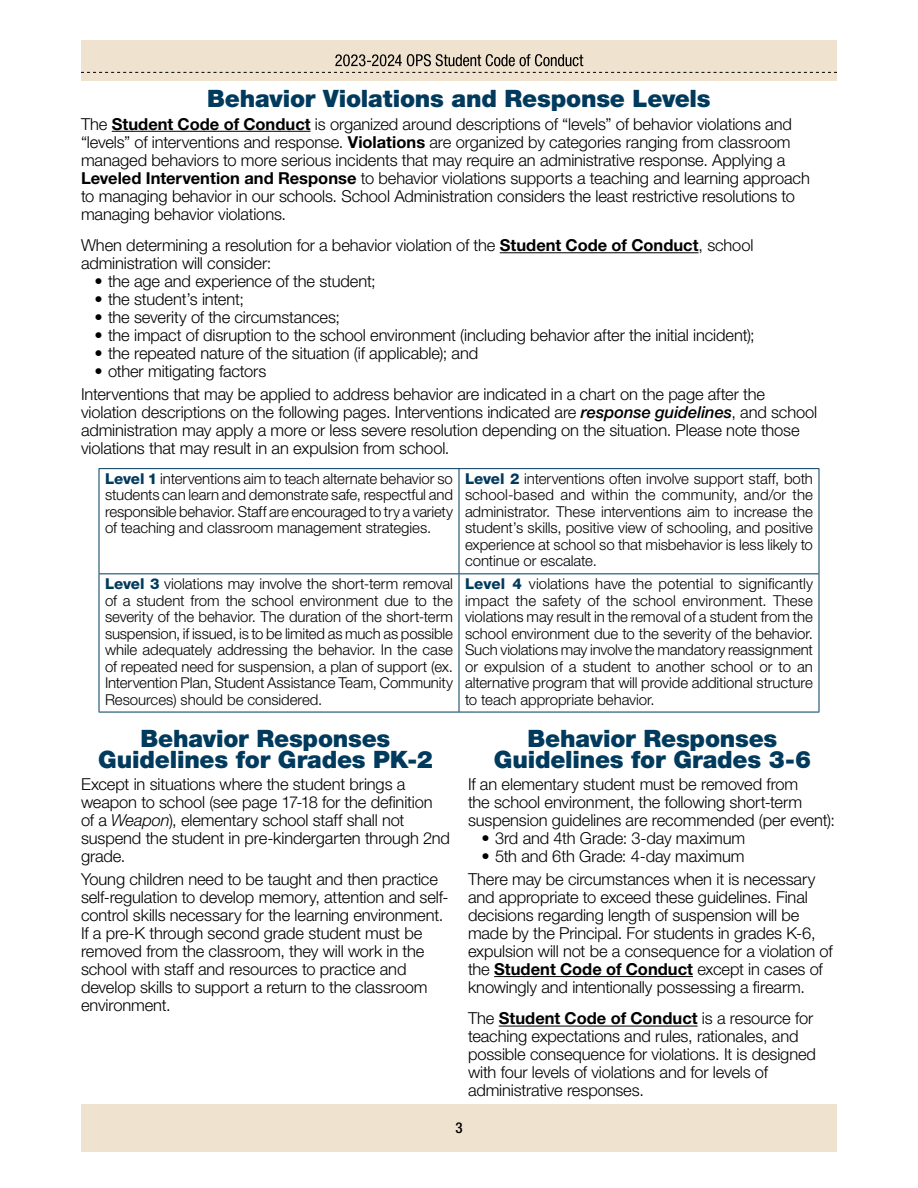
<style>
.page{position:relative;width:918px;height:1188px;background:#fff}
.page>*{position:absolute;margin:0;border:0;box-sizing:border-box;transform-origin:0 0}
.Section_Head{font:900 24px/21px "Helvetica Neue LT Std";letter-spacing:-.01em;color:#003a5d;text-align:center}
.I_R_Paragraph{font:300 16.5px/18px "Helvetica Neue LT Std";letter-spacing:-.01em;color:#000}
.IandR_bullet_list{font:300 16.5px "Helvetica Neue LT Std";letter-spacing:-.01em;color:#000}
.Levels_block_text{font:300 15px/16.5px "Helvetica Neue LT Std";letter-spacing:-.005em;color:#000;text-align:justify}
.t1{font:500 condensed 15px "Helvetica Neue LT Std";color:#000}
.s1{font-weight:700}
.s2{font-weight:500;font-style:italic}
.s3{font-weight:800;color:#003a5d}
.s4{font-style:italic}
</style>
<div class="page">
<div style="left:81px;top:1104px;width:756px;height:48px;background:#efe3cf"></div>
<div style="left:81px;top:40px;width:756px;height:41px;background:#efe3cf"></div>
<svg style="left:335px;top:54px;width:248px;height:12px"></svg>
<svg style="left:81px;top:72px;width:756px;height:1px"></svg>
<hr style="left:112px;top:131px;width:199px;height:1px;background:#000">
<hr style="left:500px;top:252px;width:198px;height:1px;background:#000">
<hr style="left:99px;top:468px;width:360px;height:1px;background:#003a5d">
<hr style="left:99px;top:469px;width:1px;height:104px;background:#003a5d">
<hr style="left:459px;top:468px;width:360px;height:1px;background:#003a5d">
<hr style="left:459px;top:469px;width:1px;height:104px;background:#003a5d">
<hr style="left:819px;top:469px;width:1px;height:104px;background:#003a5d">
<hr style="left:99px;top:573px;width:360px;height:1px;background:#003a5d">
<hr style="left:99px;top:574px;width:1px;height:138px;background:#003a5d">
<hr style="left:459px;top:573px;width:360px;height:1px;background:#003a5d">
<hr style="left:459px;top:574px;width:1px;height:138px;background:#003a5d">
<hr style="left:819px;top:574px;width:1px;height:138px;background:#003a5d">
<hr style="left:99px;top:712px;width:360px;height:1px;background:#003a5d">
<hr style="left:459px;top:712px;width:360px;height:1px;background:#003a5d">
<hr style="left:494px;top:976px;width:199px;height:1px;background:#000">
<hr style="left:499px;top:1026px;width:199px;height:1px;background:#000">
<h1 class="Section_Head" style="left:207px;top:88px;width:505px">Behavior Violations and Response Levels</h1>
<p class="I_R_Paragraph" style="left:81px;top:114px;width:730px">The <span class="s1">Student Code of Conduct</span> is organized around descriptions of “levels” of behavior violations and “levels” of interventions and response. <span class="s1">Violations</span> are organized by categories ranging from classroom managed behaviors to more serious incidents that may require an administrative response. Applying a <span class="s1">Leveled Intervention and Response</span> to behavior violations supports a teaching and learning approach to managing behavior in our schools. School Administration considers the least restrictive resolutions to managing behavior violations.</p>
<p class="I_R_Paragraph" style="left:81px;top:236px;width:674px">When determining a resolution for a behavior violation of the <span class="s1">Student Code of Conduct</span>, school administration will consider:</p>
<p class="IandR_bullet_list" style="left:94px;top:271px;width:283px">• the age and experience of the student;</p>
<p class="IandR_bullet_list" style="left:94px;top:289px;width:151px">• the student’s intent;</p>
<p class="IandR_bullet_list" style="left:94px;top:307px;width:247px">• the severity of the circumstances;</p>
<p class="IandR_bullet_list" style="left:94px;top:325px;width:662px">• the impact of disruption to the school environment (including behavior after the initial incident);</p>
<p class="IandR_bullet_list" style="left:94px;top:343px;width:385px">• the repeated nature of the situation (if applicable); and</p>
<p class="IandR_bullet_list" style="left:94px;top:361px;width:173px">• other mitigating factors</p>
<p class="I_R_Paragraph" style="left:81px;top:384px;width:738px">Interventions that may be applied to address behavior are indicated in a chart on the page after the violation descriptions on the following pages. Interventions indicated are <span class="s2">response guidelines</span>, and school administration may apply a more or less severe resolution depending on the situation. Please note those violations that may result in an expulsion from school.</p>
<p class="Levels_block_text" style="left:105px;top:470px;width:350px"><span class="s3">Level 1</span> interventions aim to teach alternate behavior so students can learn and demonstrate safe, respectful and responsible behavior. Staff are encouraged to try a variety of teaching and classroom management strategies.</p>
<p class="Levels_block_text" style="left:465px;top:470px;width:350px"><span class="s3">Level 2</span> interventions often involve support staff, both school-based and within the community, and/or the administrator. These interventions aim to increase the student’s skills, positive view of schooling, and positive experience at school so that misbehavior is less likely to continue or escalate.</p>
<p class="Levels_block_text" style="left:105px;top:575px;width:350px"><span class="s3">Level 3</span> violations may involve the short-term removal of a student from the school environment due to the severity of the behavior. The duration of the short-term suspension, if issued, is to be limited as much as possible while adequately addressing the behavior. In the case of repeated need for suspension, a plan of support (ex.<br>Intervention Plan, Student Assistance Team, Community Resources) should be considered.</p>
<p class="Levels_block_text" style="left:465px;top:575px;width:350px"><span class="s3">Level 4</span> violations have the potential to significantly impact the safety of the school environment. These violations may result in the removal of a student from the school environment due to the severity of the behavior.<br>Such violations may involve the mandatory reassignment or expulsion of a student to another school or to an alternative program that will provide additional structure to teach appropriate behavior.</p>
<h1 class="Section_Head" style="left:98px;top:728px;width:336px">Behavior Responses<br>Guidelines for Grades PK-2</h1>
<p class="I_R_Paragraph" style="left:81px;top:775px;width:371px">Except in situations where the student brings a weapon to school (see page 17-18 for the definition<br>of a <span class="s4">Weapon</span>), elementary school staff shall not suspend the student in pre-kindergarten through 2nd grade.</p>
<p class="I_R_Paragraph" style="left:81px;top:870px;width:369px">Young children need to be taught and then practice self-regulation to develop memory, attention and self&shy;control skills necessary for the learning environment.<br>If a pre-K through second grade student must be removed from the classroom, they will work in the school with staff and resources to practice and develop skills to support a return to the classroom environment.</p>
<h1 class="Section_Head" style="left:494px;top:728px;width:319px">Behavior Responses<br>Guidelines for Grades 3-6</h1>
<p class="I_R_Paragraph" style="left:468px;top:775px;width:369px">If an elementary student must be removed from<br>the school environment, the following short-term suspension guidelines are recommended (per event):</p>
<p class="IandR_bullet_list" style="left:482px;top:828px;width:265px">• 3rd and 4th Grade: 3-day maximum</p>
<p class="IandR_bullet_list" style="left:482px;top:846px;width:265px">• 5th and 6th Grade: 4-day maximum</p>
<p class="I_R_Paragraph" style="left:468px;top:870px;width:366px">There may be circumstances when it is necessary and appropriate to exceed these guidelines. Final decisions regarding length of suspension will be made by the Principal. For students in grades K-6, expulsion will not be a consequence for a violation of the <span class="s1">Student Code of Conduct</span> except in cases of knowingly and intentionally possessing a firearm.</p>
<p class="I_R_Paragraph" style="left:468px;top:1009px;width:350px">The <span class="s1">Student Code of Conduct</span> is a resource for teaching expectations and rules, rationales, and possible consequence for violations. It is designed with four levels of violations and for levels of administrative responses.</p>
<p class="t1" style="left:455px;top:1118px;width:9px">3</p>
</div>
